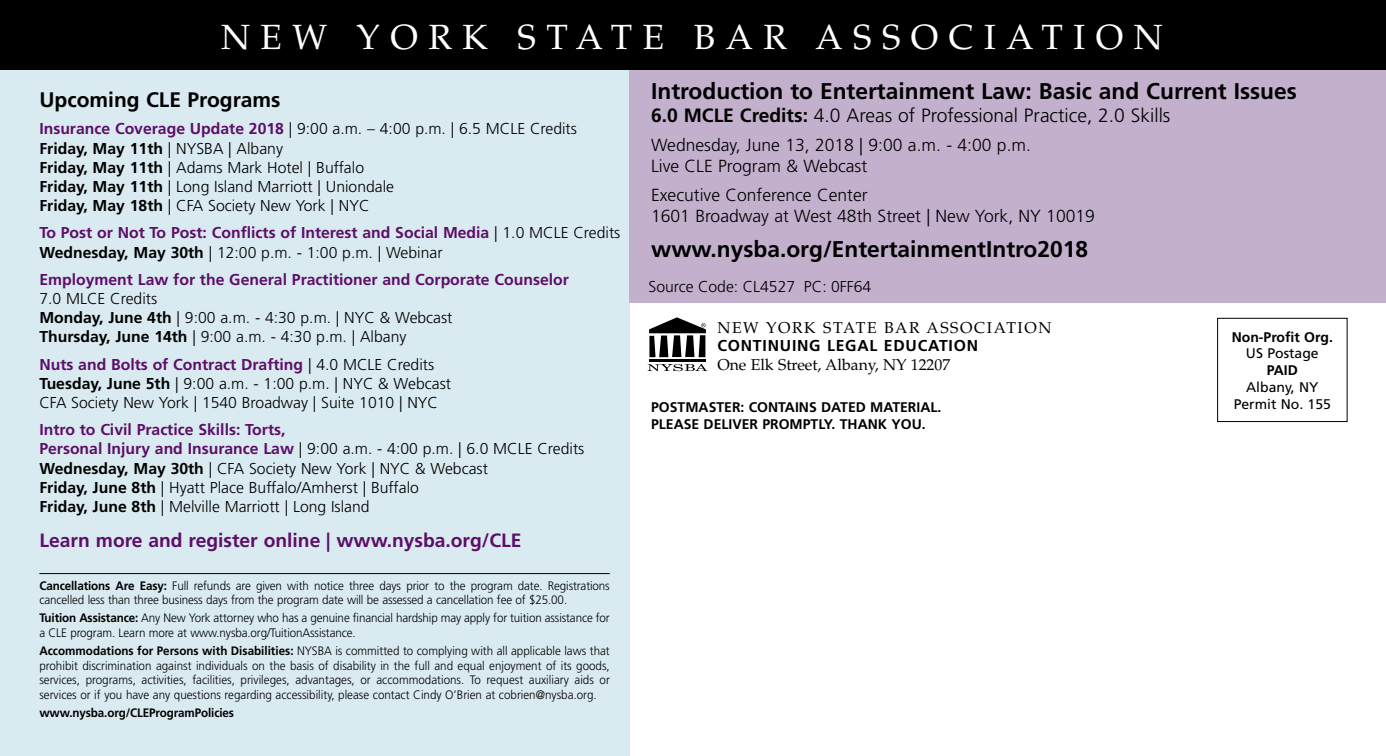
<style>
.page{position:relative;width:1386px;height:756px;background:#fff}
.page>*{position:absolute;margin:0;border:0;box-sizing:border-box;transform-origin:0 0}
.t1{font:35px "Palatino";letter-spacing:.3em;color:#fff}
.t2{font:700 22.75px "Frutiger";color:#000}
.t3{font:700 21px "Frutiger";color:#000}
.t4{font:300 19.25px "Frutiger";color:#000}
.t5{font:700 19.25px "Frutiger";color:#5d0f68}
.t6{font:300 17.5px/21px "Frutiger";color:#000}
.t7{font:300 15.75px/19.2px "Frutiger";color:#000}
.t8{font:700 15.75px/19.2px "Frutiger";color:#5d0f68}
.t9{font:15.75px "Palatino";color:#000}
.t10{font:15.75px "Palatino";letter-spacing:.1em;color:#000}
.t11{font:700 15.75px "Frutiger";letter-spacing:.05em;color:#000}
.t12{font:700 14px/16.8px "Frutiger";color:#000}
.t13{font:14px/16.8px "Frutiger";color:#000;text-align:center}
.t14{font:300 12.25px/14.7px "Frutiger";letter-spacing:-.01em;color:#000;scale:.95 1}
.t15{font:700 12.25px "Frutiger";letter-spacing:-.01em;color:#000;scale:.95 1}
.s1{font-weight:700;color:#5d0f68}
.s2{font-weight:700}
.s3{font-weight:300;color:#000}
.s4{color:#000}
</style>
<div class="page">
<div style="left:0;top:68px;width:629px;height:688px;background:#d9eaf0"></div>
<div style="left:629px;top:68px;width:757px;height:235px;background:#c3b0cd"></div>
<div style="left:1217px;top:318px;width:131px;height:104px;border:1px solid #000"></div>
<div style="left:0;top:0;width:1386px;height:70px;background:#000"></div>
<svg style="left:648px;top:364px;width:59px;height:7px"></svg>
<hr style="left:649px;top:359px;width:57px;height:2px;background:#000">
<svg style="left:649px;top:317px;width:57px;height:40px"></svg>
<hr style="left:39px;top:573px;width:571px;height:1px;background:#000">
<h1 class="t1" style="left:221px;top:16px;width:943px">NEW YORK STATE BAR ASSOCIATION</h1>
<h3 class="t3" style="left:39px;top:88px;width:243px">Upcoming CLE Programs</h3>
<p class="t7" style="left:39px;top:119px;width:539px"><span class="s1">Insurance Coverage Update 2018</span> | 9:00 a.m. – 4:00 p.m. | 6.5 MCLE Credits <span class="s2">Friday, May 11th</span> | NYSBA | Albany<br><span class="s2">Friday, May 11th</span> | Adams Mark Hotel | Buffalo<br><span class="s2">Friday, May 11th</span> | Long Island Marriott | Uniondale<br><span class="s2">Friday, May 18th</span> | CFA Society New York | NYC</p>
<p class="t8" style="left:39px;top:223px;width:583px">To Post or Not To Post: Conflicts of Interest and Social Media <span class="s3">| 1.0 MCLE Credits<br></span><span class="s4">Wednesday, May 30th</span> <span class="s3">| 12:00 p.m. - 1:00 p.m. | Webinar</span></p>
<p class="t8" style="left:39px;top:270px;width:531px">Employment Law for the General Practitioner and Corporate Counselor</p>
<p class="t7" style="left:39px;top:289px;width:415px">7.0 MLCE Credits<br><span class="s2">Monday, June 4th</span> | 9:00 a.m. - 4:30 p.m. | NYC &amp; Webcast<br><span class="s2">Thursday, June 14th</span> | 9:00 a.m. - 4:30 p.m. | Albany</p>
<p class="t7" style="left:39px;top:355px;width:413px"><span class="s1">Nuts and Bolts of Contract Drafting</span> | 4.0 MCLE Credits<br><span class="s2">Tuesday, June 5th</span> | 9:00 a.m. - 1:00 p.m. | NYC &amp; Webcast<br>CFA Society New York | 1540 Broadway | Suite 1010 | NYC</p>
<p class="t7" style="left:39px;top:420px;width:547px"><span class="s1">Intro to Civil Practice Skills: Torts,<br>Personal Injury and Insurance Law</span> | 9:00 a.m. - 4:00 p.m. | 6.0 MCLE Credits <span class="s2">Wednesday, May 30th</span> | CFA Society New York | NYC &amp; Webcast<br><span class="s2">Friday, June 8th</span> | Hyatt Place Buffalo/Amherst | Buffalo<br><span class="s2">Friday, June 8th</span> | Melville Marriott | Long Island</p>
<h3 class="t5" style="left:39px;top:529px;width:484px">Learn more and register online | www.nysba.org/CLE</h3>
<p class="t14" style="left:39px;top:578px;width:602px"><span class="s2">Cancellations Are Easy:</span> Full refunds are given with notice three days prior to the program date. Registrations cancelled less than three business days from the program date will be assessed a cancellation fee of $25.00.</p>
<p class="t14" style="left:39px;top:611px;width:602px"><span class="s2">Tuition Assistance:</span> Any New York attorney who has a genuine financial hardship may apply for tuition assistance for a CLE program. Learn more at www.nysba.org/TuitionAssistance.</p>
<p class="t14" style="left:39px;top:643px;width:602px;text-align:justify"><span class="s2">Accommodations for Persons with Disabilities:</span> NYSBA is committed to complying with all applicable laws that prohibit discrimination against individuals on the basis of disability in the full and equal enjoyment of its goods, services, programs, activities, facilities, privileges, advantages, or accommodations. To request auxiliary aids or services or if you have any questions regarding accessibility, please contact Cindy O’Brien at cobrien@nysba.org.</p>
<p class="t15" style="left:39px;top:705px;width:206px">www.nysba.org/CLEProgramPolicies</p>
<h2 class="t2" style="left:651px;top:77px;width:647px">Introduction to Entertainment Law: Basic and Current Issues</h2>
<h3 class="t4" style="left:651px;top:104px;width:521px"><span class="s2">6.0 MCLE Credits:</span> 4.0 Areas of Professional Practice, 2.0 Skills</h3>
<h3 class="t6" style="left:651px;top:134px;width:381px">Wednesday, June 13, 2018 | 9:00 a.m. - 4:00 p.m.<br>Live CLE Program &amp; Webcast</h3>
<h3 class="t6" style="left:651px;top:184px;width:445px">Executive Conference Center<br>1601 Broadway at West 48th Street | New York, NY 10019</h3>
<h2 class="t2" style="left:651px;top:236px;width:439px">www.nysba.org/EntertainmentIntro2018</h2>
<p class="t7" style="left:648px;top:277px;width:224px">Source Code: CL4527 PC: 0FF64</p>
<p class="t10" style="left:717px;top:318px;width:336px">NEW YORK STATE BAR ASSOCIATION</p>
<p class="t11" style="left:717px;top:337px;width:262px">CONTINUING LEGAL EDUCATION</p>
<p class="t9" style="left:717px;top:356px;width:234px">One Elk Street, Albany, NY 12207</p>
<p class="t12" style="left:651px;top:399px;width:292px">POSTMASTER: CONTAINS DATED MATERIAL.<br>PLEASE DELIVER PROMPTLY. THANK YOU.</p>
<p class="t12" style="left:1232px;top:328px;width:103px">Non-Profit Org.</p>
<p class="t13" style="left:1246px;top:345px;width:74px">US Postage</p>
<p class="t12" style="left:1267px;top:362px;width:32px">PAID</p>
<p class="t13" style="left:1234px;top:379px;width:99px">Albany, NY<br>Permit No. 155</p>
</div>
